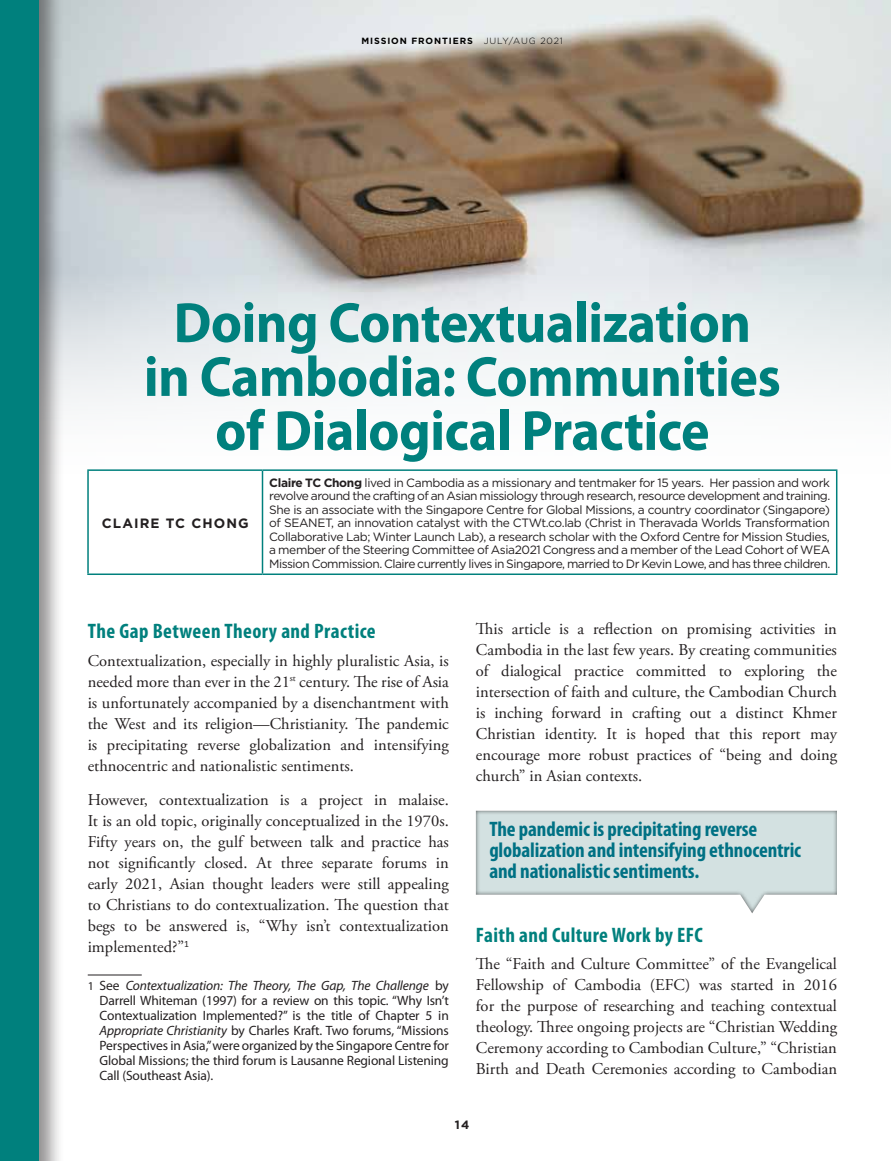
<style>
.page{position:relative;width:891px;height:1161px;background:#fff}
.page>*{position:absolute;margin:0;border:0;box-sizing:border-box;transform-origin:0 0}
.t1{font:700 57px/54px "Myriad Pro";letter-spacing:-.01em;color:#00807d;text-align:center;scale:.95 1}
.t2{font:700 condensed 21px/21px "Myriad Pro";letter-spacing:-.005em;color:#007184}
.t3{font:700 condensed 21px "Myriad Pro";letter-spacing:.02em;color:#00807d}
.t4{font:16.5px/21px "Adobe Garamond Pro";color:#231f20;text-align:justify}
.t5{font:13.5px/15px "Myriad Pro";letter-spacing:-.01em;color:#231f20;text-align:justify}
.t6{font:700 13.5px "Gotham";letter-spacing:.08em;color:#231f20}
.t7{font:12px/13.5px "Gotham";letter-spacing:-.04em;color:#231f20;text-align:justify}
.t8{font:700 12px "Gotham";color:#231f20}
.t9{font:700 9px "Gotham";letter-spacing:.1em;color:#000}
.s1{font-weight:300}
.s2{font-weight:700}
.s3{font-size:12px}
.s4{font-style:italic}
</style>
<div class="page">
<img style="left:65px;top:0;width:826px;height:488px">
<div style="left:0;top:0;width:65px;height:1161px;background:#231f20;opacity:.5"></div>
<div style="left:0;top:0;width:39px;height:1161px;background:#00807d"></div>
<hr style="left:87px;top:469px;width:176px;height:2px;background:#00807d">
<hr style="left:87px;top:471px;width:2px;height:103px;background:#00807d">
<hr style="left:263px;top:469px;width:574px;height:2px;background:#00807d">
<hr style="left:262px;top:471px;width:1px;height:103px;background:#00807d">
<hr style="left:836px;top:471px;width:1px;height:103px;background:#00807d">
<hr style="left:87px;top:574px;width:176px;height:1px;background:#00807d">
<hr style="left:263px;top:574px;width:574px;height:1px;background:#00807d">
<hr style="left:88px;top:975px;width:54px;height:1px;background:#231f20">
<div style="left:464px;top:806px;width:375px;height:108px;background:#231f20;opacity:.75"></div>
<p class="t9" style="left:361px;top:35px;width:203px">MISSION FRONTIERS <span class="s1">JULY/AUG 2021</span></p>
<h1 class="t1" style="left:144px;top:294px;width:672px">Doing Contextualization in Cambodia: Communities of Dialogical Practice</h1>
<p class="t6" style="left:102px;top:514px;width:148px">CLAIRE TC CHONG</p>
<p class="t7" style="left:269px;top:475px;width:563px"><span class="s2">Claire TC Chong</span> lived in Cambodia as a missionary and tentmaker for 15 years. Her passion and work revolve around the crafting of an Asian missiology through research, resource development and training.<br>She is an associate with the Singapore Centre for Global Missions, a country coordinator (Singapore) of SEANET, an innovation catalyst with the CTWt.co.lab (Christ in Theravada Worlds Transformation Collaborative Lab; Winter Launch Lab), a research scholar with the Oxford Centre for Mission Studies, a member of the Steering Committee of Asia2021 Congress and a member of the Lead Cohort of WEA Mission Commission. Claire currently lives in Singapore, married to Dr Kevin Lowe, and has three children.</p>
<p class="t3" style="left:88px;top:618px;width:290px">The Gap Between Theory and Practice</p>
<p class="t4" style="left:88px;top:650px;width:363px">Contextualization, especially in highly pluralistic Asia, is needed more than ever in the 21<sup>st</sup> century. The rise of Asia is unfortunately accompanied by a disenchantment with the West and its religion—Christianity. The pandemic is precipitating reverse globalization and intensifying ethnocentric and nationalistic sentiments.</p>
<p class="t4" style="left:88px;top:790px;width:363px">However, contextualization is a project in malaise.<br>It is an old topic, originally conceptualized in the 1970s.<br>Fifty years on, the gulf between talk and practice has not significantly closed. At three separate forums in early 2021, Asian thought leaders were still appealing to Christians to do contextualization. The question that begs to be answered is, “Why isn’t contextualization implemented?”<sup>1</sup></p>
<p class="t5" style="left:100px;top:978px;width:351px;text-indent:-12px"><span class="s3">1</span> See <span class="s4">Contextualization: The Theory, The Gap, The Challenge</span> by Darrell Whiteman (1997) for a review on this topic. “Why Isn’t Contextualization Implemented?” is the title of Chapter 5 in <span class="s4">Appropriate Christianity</span> by Charles Kraft. Two forums, “Missions Perspectives in Asia,” were organized by the Singapore Centre for Global Missions; the third forum is Lausanne Regional Listening Call (Southeast Asia).</p>
<p class="t4" style="left:476px;top:619px;width:363px">This article is a reflection on promising activities in Cambodia in the last few years. By creating communities of dialogical practice committed to exploring the intersection of faith and culture, the Cambodian Church is inching forward in crafting out a distinct Khmer Christian identity. It is hoped that this report may encourage more robust practices of “being and doing church” in Asian contexts.</p>
<p class="t2" style="left:489px;top:818px;width:313px">The pandemic is precipitating reverse globalization and intensifying ethnocentric and nationalistic sentiments.</p>
<p class="t3" style="left:476px;top:921px;width:228px">Faith and Culture Work by EFC</p>
<p class="t4" style="left:476px;top:954px;width:363px">The “Faith and Culture Committee” of the Evangelical Fellowship of Cambodia (EFC) was started in 2016 for the purpose of researching and teaching contextual theology. Three ongoing projects are “Christian Wedding Ceremony according to Cambodian Culture,” “Christian Birth and Death Ceremonies according to Cambodian</p>
<p class="t8" style="left:455px;top:1117px;width:16px">14</p>
</div>
